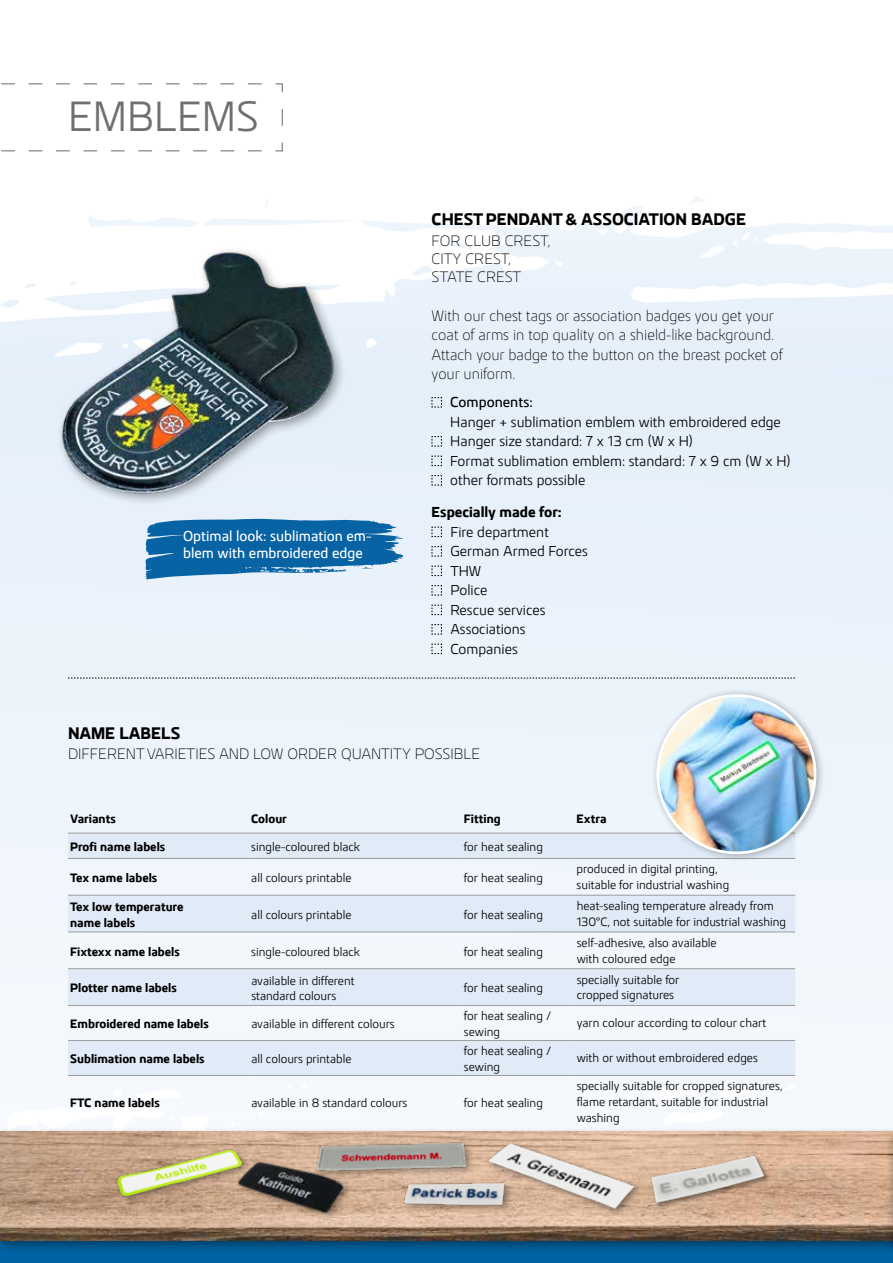
<style>
.page{position:relative;width:893px;height:1263px;background:#fff}
.page>*{position:absolute;margin:0;border:0;box-sizing:border-box;transform-origin:0 0}
.t1{font:42px "Kuro";color:#706f6f}
.t2{font:700 16.5px "Kuro";color:#000}
.t3{font:300 15px/19.5px "Kuro";color:#000}
.t4{font:14.25px/19.5px "Kuro";color:#000}
.t5{font:500 14.25px/16.5px "Kuro";color:#fff}
.t6{font:700 14.25px "Kuro";color:#000}
.t7{font:500 14.25px "Kuro";color:#000}
.t8{font:12px/15.8px "Kuro";color:#000}
.t9{font:700 12px/15.8px "Kuro";color:#000}
</style>
<div class="page">
<div style="left:0;top:387px;width:893px;height:704px;background:#ebf3fb"></div>
<div style="left:0;top:0;width:893px;height:387px;background:linear-gradient(to bottom,#fff,#e8f1fb)"></div>
<svg style="left:68px;top:678px;width:727px;height:1px"></svg>
<svg style="left:68px;top:834px;width:727px;height:241px;fill:#e1ebf7"></svg>
<hr style="left:68px;top:833px;width:181px;height:1px;background:#9d9d9c">
<hr style="left:249px;top:833px;width:213px;height:1px;background:#9d9d9c">
<hr style="left:462px;top:833px;width:109px;height:1px;background:#9d9d9c">
<hr style="left:571px;top:833px;width:224px;height:1px;background:#9d9d9c">
<hr style="left:68px;top:858px;width:181px;height:1px;background:#9d9d9c">
<hr style="left:249px;top:858px;width:213px;height:1px;background:#9d9d9c">
<hr style="left:462px;top:858px;width:109px;height:1px;background:#9d9d9c">
<hr style="left:571px;top:858px;width:224px;height:1px;background:#9d9d9c">
<hr style="left:68px;top:895px;width:181px;height:1px;background:#9d9d9c">
<hr style="left:249px;top:895px;width:213px;height:1px;background:#9d9d9c">
<hr style="left:462px;top:895px;width:109px;height:1px;background:#9d9d9c">
<hr style="left:571px;top:895px;width:224px;height:1px;background:#9d9d9c">
<hr style="left:68px;top:932px;width:181px;height:1px;background:#9d9d9c">
<hr style="left:249px;top:932px;width:213px;height:1px;background:#9d9d9c">
<hr style="left:462px;top:932px;width:109px;height:1px;background:#9d9d9c">
<hr style="left:571px;top:932px;width:224px;height:1px;background:#9d9d9c">
<hr style="left:68px;top:968px;width:181px;height:1px;background:#9d9d9c">
<hr style="left:249px;top:968px;width:213px;height:1px;background:#9d9d9c">
<hr style="left:462px;top:968px;width:109px;height:1px;background:#9d9d9c">
<hr style="left:571px;top:968px;width:224px;height:1px;background:#9d9d9c">
<hr style="left:68px;top:1005px;width:181px;height:1px;background:#9d9d9c">
<hr style="left:249px;top:1005px;width:213px;height:1px;background:#9d9d9c">
<hr style="left:462px;top:1005px;width:109px;height:1px;background:#9d9d9c">
<hr style="left:571px;top:1005px;width:224px;height:1px;background:#9d9d9c">
<hr style="left:68px;top:1040px;width:181px;height:1px;background:#9d9d9c">
<hr style="left:249px;top:1040px;width:213px;height:1px;background:#9d9d9c">
<hr style="left:462px;top:1040px;width:109px;height:1px;background:#9d9d9c">
<hr style="left:571px;top:1040px;width:224px;height:1px;background:#9d9d9c">
<hr style="left:68px;top:1075px;width:181px;height:1px;background:#9d9d9c">
<hr style="left:249px;top:1075px;width:213px;height:1px;background:#9d9d9c">
<hr style="left:462px;top:1075px;width:109px;height:1px;background:#9d9d9c">
<hr style="left:571px;top:1075px;width:224px;height:1px;background:#9d9d9c">
<svg style="left:0;top:83px;width:283px;height:69px"></svg>
<div style="left:651px;top:687px;width:175px;height:175px;background:#000;opacity:.3"></div>
<img style="left:658px;top:695px;width:157px;height:158px;border-radius:79px">
<div style="left:656px;top:694px;width:160px;height:160px;border:3px solid #fff;border-radius:50%"></div>
<div style="left:0;top:1242px;width:893px;height:21px;background:#0063a3"></div>
<svg style="left:431px;top:526px;width:11px;height:11px"></svg>
<svg style="left:431px;top:546px;width:11px;height:11px"></svg>
<svg style="left:431px;top:565px;width:11px;height:11px"></svg>
<svg style="left:431px;top:585px;width:11px;height:11px"></svg>
<svg style="left:431px;top:604px;width:11px;height:11px"></svg>
<svg style="left:431px;top:624px;width:11px;height:11px"></svg>
<svg style="left:431px;top:643px;width:11px;height:11px"></svg>
<svg style="left:431px;top:397px;width:11px;height:11px"></svg>
<svg style="left:431px;top:436px;width:11px;height:11px"></svg>
<svg style="left:431px;top:455px;width:11px;height:11px"></svg>
<svg style="left:431px;top:475px;width:11px;height:11px"></svg>
<div style="left:56px;top:246px;width:291px;height:261px;background:#000;opacity:.4"></div>
<img style="left:52px;top:244px;width:288px;height:257px">
<svg style="left:145px;top:519px;width:258px;height:61px;background:#3780b6"></svg>
<div style="left:0;top:1127px;width:893px;height:126px;background:#000;opacity:.4"></div>
<img style="left:0;top:1132px;width:886px;height:109px">
<div style="left:114px;top:1146px;width:137px;height:59px;background:#000;opacity:.4"></div>
<img style="left:112px;top:1144px;width:106px;height:56px">
<img style="left:484px;top:1132px;width:157px;height:86px">
<div style="left:400px;top:1179px;width:114px;height:35px;background:#000;opacity:.4"></div>
<img style="left:397px;top:1177px;width:114px;height:31px">
<div style="left:313px;top:1138px;width:163px;height:41px;background:#000;opacity:.4"></div>
<img style="left:366px;top:1135px;width:109px;height:37px">
<img style="left:218px;top:1128px;width:148px;height:114px">
<div style="left:650px;top:1154px;width:121px;height:55px;background:#000;opacity:.4"></div>
<img style="left:615px;top:1152px;width:177px;height:55px">
<div style="left:886px;top:1127px;width:7px;height:127px;background:#000;opacity:.4"></div>
<h1 class="t1" style="left:68px;top:91px;width:192px">EMBLEMS</h1>
<p class="t5" style="left:183px;top:528px;width:190px">Optimal look: sublimation em&shy;blem with embroidered edge</p>
<h2 class="t2" style="left:432px;top:209px;width:316px">CHEST PENDANT &amp; ASSOCIATION BADGE</h2>
<p class="t3" style="left:432px;top:231px;width:120px;line-height:18px">FOR CLUB CREST,<br>CITY CREST,<br>STATE CREST</p>
<p class="t3" style="left:432px;top:305px;width:353px">With our chest tags or association badges you get your coat of arms in top quality on a shield-like background.<br>Attach your badge to the button on the breast pocket of your uniform.</p>
<p class="t7" style="left:450px;top:394px;width:84px">Components:</p>
<p class="t4" style="left:450px;top:412px;width:342px">Hanger + sublimation emblem with embroidered edge Hanger size standard: 7 x 13 cm (W x H)<br>Format sublimation emblem: standard: 7 x 9 cm (W x H) other formats possible</p>
<p class="t6" style="left:432px;top:503px;width:132px">Especially made for:</p>
<p class="t4" style="left:450px;top:522px;width:139px">Fire department<br>German Armed Forces<br>THW<br>Police<br>Rescue services<br>Associations<br>Companies</p>
<h2 class="t2" style="left:68px;top:722px;width:114px">NAME LABELS</h2>
<p class="t3" style="left:68px;top:744px;width:414px">DIFFERENT VARIETIES AND LOW ORDER QUANTITY POSSIBLE</p>
<p class="t9" style="left:70px;top:810px;width:47px">Variants</p>
<p class="t9" style="left:251px;top:810px;width:37px">Colour</p>
<p class="t9" style="left:464px;top:810px;width:38px">Fitting</p>
<p class="t9" style="left:577px;top:810px;width:31px">Extra</p>
<p class="t9" style="left:70px;top:839px;width:97px">Profi name labels</p>
<p class="t8" style="left:251px;top:839px;width:110px">single-coloured black</p>
<p class="t8" style="left:464px;top:839px;width:80px">for heat sealing</p>
<p class="t9" style="left:70px;top:870px;width:89px">Tex name labels</p>
<p class="t8" style="left:251px;top:870px;width:102px">all colours printable</p>
<p class="t8" style="left:464px;top:870px;width:80px">for heat sealing</p>
<p class="t8" style="left:577px;top:861px;width:154px">produced in digital printing, suitable for industrial washing</p>
<p class="t9" style="left:70px;top:899px;width:115px">Tex low temperature name labels</p>
<p class="t8" style="left:251px;top:907px;width:102px">all colours printable</p>
<p class="t8" style="left:464px;top:907px;width:80px">for heat sealing</p>
<p class="t8" style="left:577px;top:898px;width:211px">heat-sealing temperature already from<br>130°C, not suitable for industrial washing</p>
<p class="t9" style="left:70px;top:943px;width:111px">Fixtexx name labels</p>
<p class="t8" style="left:251px;top:943px;width:110px">single-coloured black</p>
<p class="t8" style="left:464px;top:943px;width:80px">for heat sealing</p>
<p class="t8" style="left:577px;top:935px;width:142px">self-adhesive, also available with coloured edge</p>
<p class="t9" style="left:70px;top:980px;width:108px">Plotter name labels</p>
<p class="t8" style="left:251px;top:972px;width:105px">available in different standard colours</p>
<p class="t8" style="left:464px;top:980px;width:80px">for heat sealing</p>
<p class="t8" style="left:577px;top:971px;width:104px">specially suitable for cropped signatures</p>
<p class="t9" style="left:70px;top:1016px;width:140px">Embroidered name labels</p>
<p class="t8" style="left:251px;top:1016px;width:145px">available in different colours</p>
<p class="t8" style="left:464px;top:1008px;width:89px">for heat sealing / sewing</p>
<p class="t8" style="left:577px;top:1015px;width:191px">yarn colour according to colour chart</p>
<p class="t9" style="left:70px;top:1051px;width:136px">Sublimation name labels</p>
<p class="t8" style="left:251px;top:1051px;width:102px">all colours printable</p>
<p class="t8" style="left:464px;top:1043px;width:89px">for heat sealing / sewing</p>
<p class="t8" style="left:577px;top:1050px;width:183px">with or without embroidered edges</p>
<p class="t9" style="left:70px;top:1095px;width:91px">FTC name labels</p>
<p class="t8" style="left:251px;top:1095px;width:158px">available in 8 standard colours</p>
<p class="t8" style="left:464px;top:1095px;width:80px">for heat sealing</p>
<p class="t8" style="left:577px;top:1078px;width:207px">specially suitable for cropped signatures, flame retardant, suitable for industrial washing</p>
</div>
